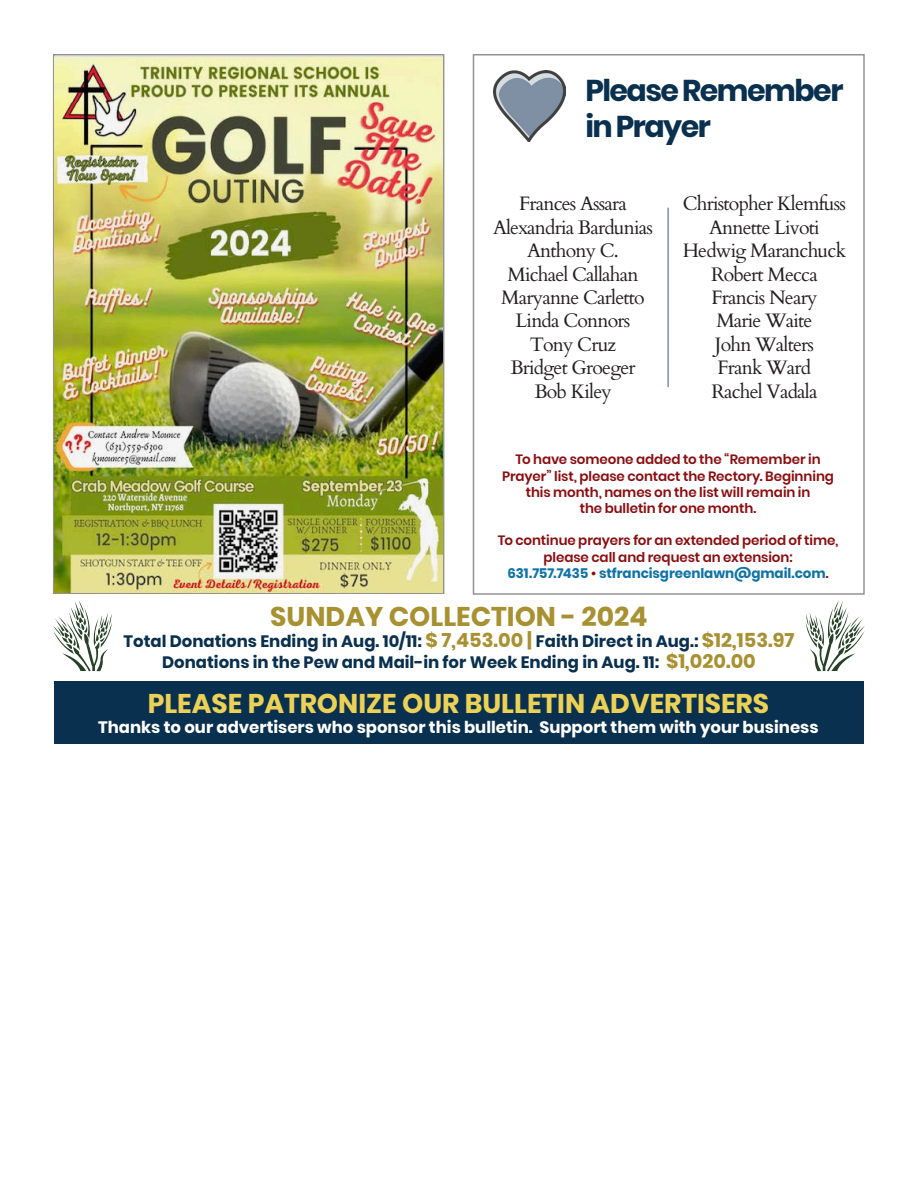
<style>
.page{position:relative;width:918px;height:1188px;background:#fff}
.page>*{position:absolute;margin:0;border:0;box-sizing:border-box;transform-origin:0 0}
.t1{font:700 30px "Poppins";letter-spacing:-.05em;color:#09304e}
.t2{font:700 27px "Poppins";color:#ebd156}
.t3{font:700 27px "Poppins";color:#a89131}
.t4{font:19.5px "Cardo";letter-spacing:-.04em;color:#231f20}
.t5{font:700 16.5px "Poppins";color:#09304e}
.t6{font:700 16.5px "Poppins";color:#fff}
.t7{font:600 13.5px/16.2px "Poppins";letter-spacing:-.005em;color:#8b0d10;text-align:center}
.t8{font:700 13.5px "Poppins";letter-spacing:-.005em;color:#1074a7}
.s1{font-weight:600;color:#8b0d10}
.s2{font-size:19.5px;color:#a89131}
</style>
<div class="page">
<div style="left:54px;top:681px;width:810px;height:63px;background:#09304e"></div>
<div style="left:473px;top:54px;width:392px;height:541px;border:2px solid #939393"></div>
<hr style="left:667px;top:208px;width:2px;height:179px;background:#7f8fa3">
<svg style="left:53px;top:601px;width:59px;height:71px"></svg>
<svg style="left:806px;top:600px;width:59px;height:72px"></svg>
<img style="left:494px;top:70px;width:72px;height:71px">
<img style="left:54px;top:56px;width:389px;height:536px">
<p class="t1" style="left:585px;top:73px;width:260px">Please Remember</p>
<p class="t1" style="left:585px;top:109px;width:127px">in Prayer</p>
<p class="t4" style="left:519px;top:188px;width:109px">Frances Assara</p>
<p class="t4" style="left:493px;top:212px;width:162px">Alexandria Bardunias</p>
<p class="t4" style="left:527px;top:235px;width:93px">Anthony C.</p>
<p class="t4" style="left:507px;top:258px;width:133px">Michael Callahan</p>
<p class="t4" style="left:501px;top:282px;width:145px">Maryanne Carletto</p>
<p class="t4" style="left:516px;top:305px;width:116px">Linda Connors</p>
<p class="t4" style="left:530px;top:329px;width:88px">Tony Cruz</p>
<p class="t4" style="left:510px;top:352px;width:127px">Bridget Groeger</p>
<p class="t4" style="left:534px;top:375px;width:79px">Bob Kiley</p>
<p class="t4" style="left:683px;top:188px;width:165px">Christopher Klemfuss</p>
<p class="t4" style="left:709px;top:212px;width:112px">Annette Livoti</p>
<p class="t4" style="left:683px;top:235px;width:165px">Hedwig Maranchuck</p>
<p class="t4" style="left:711px;top:258px;width:108px">Robert Mecca</p>
<p class="t4" style="left:712px;top:282px;width:107px">Francis Neary</p>
<p class="t4" style="left:716px;top:305px;width:98px">Marie Waite</p>
<p class="t4" style="left:715px;top:329px;width:101px">John Walters</p>
<p class="t4" style="left:718px;top:352px;width:95px">Frank Ward</p>
<p class="t4" style="left:711px;top:375px;width:108px">Rachel Vadala</p>
<p class="t7" style="left:516px;top:452px;width:307px">To have someone added to the “Remember in</p>
<p class="t7" style="left:502px;top:468px;width:333px">Prayer” list, please contact the Rectory. Beginning</p>
<p class="t7" style="left:526px;top:484px;width:286px">this month, names on the list will remain in</p>
<p class="t7" style="left:580px;top:500px;width:178px">the bulletin for one month.</p>
<p class="t7" style="left:498px;top:533px;width:342px">To continue prayers for an extended period of time, please call and request an extension:</p>
<p class="t8" style="left:507px;top:565px;width:323px">631.757.7435 <span class="s1">•</span> stfrancisgreenlawn@gmail.com<span class="s1">.</span></p>
<p class="t3" style="left:270px;top:600px;width:379px">SUNDAY COLLECTION - 2024</p>
<p class="t5" style="left:124px;top:631px;width:672px">Total Donations Ending in Aug. 10/11: <span class="s2">$ 7,453.00 |</span> Faith Direct in Aug.: <span class="s2">$12,153.97</span></p>
<p class="t5" style="left:162px;top:652px;width:595px">Donations in the Pew and Mail-in for Week Ending in Aug. 11: <span class="s2">$1,020.00</span></p>
<p class="t2" style="left:148px;top:688px;width:623px">PLEASE PATRONIZE OUR BULLETIN ADVERTISERS</p>
<p class="t6" style="left:98px;top:717px;width:722px">Thanks to our advertisers who sponsor this bulletin. Support them with your business</p>
</div>
